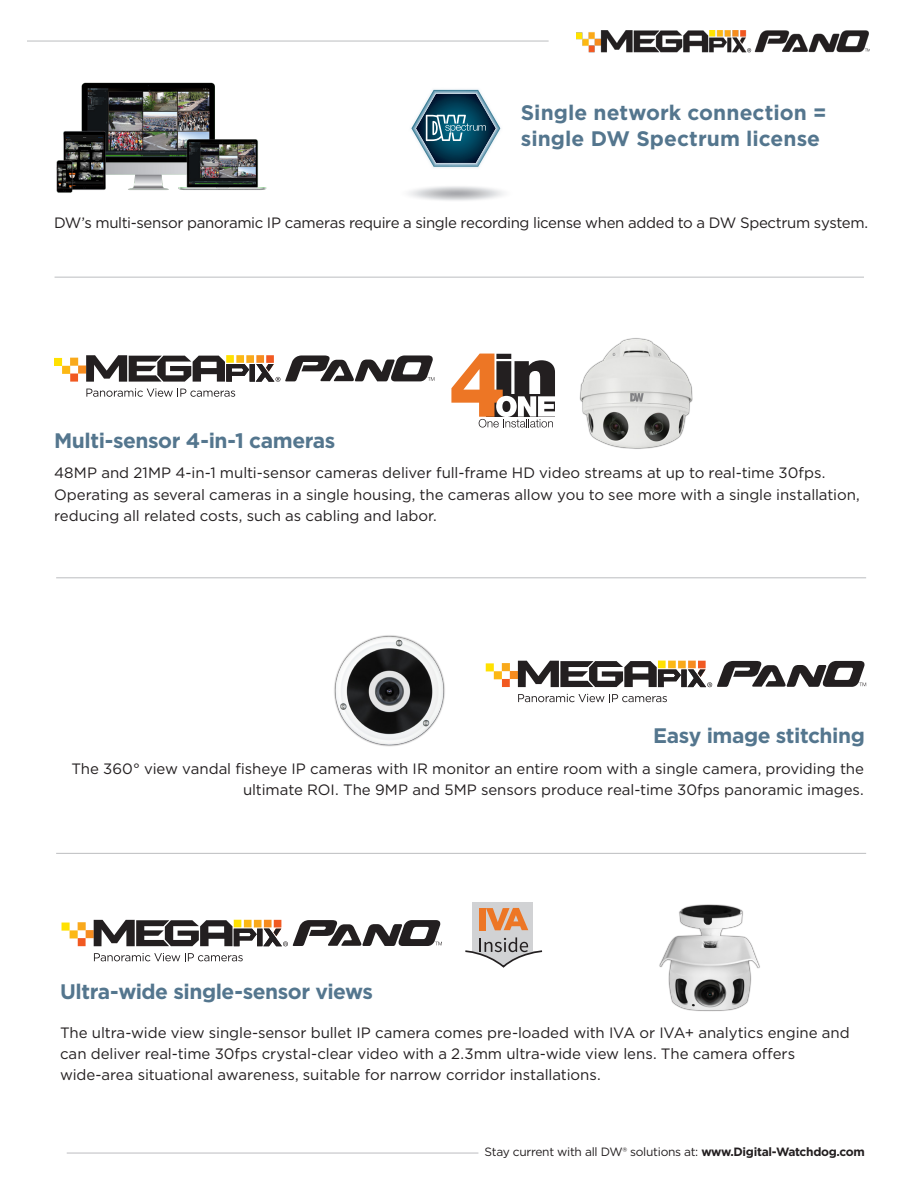
<style>
.page{position:relative;width:918px;height:1188px;background:#fff}
.page>*{position:absolute;margin:0;border:0;box-sizing:border-box;transform-origin:0 0}
.t1{font:700 21px "Gotham";letter-spacing:-.02em;color:#54768e}
.t2{font:700 21px/25.2px "Gotham";color:#54768e}
.t3{font:15px/21.3px "Gotham";letter-spacing:-.005em;color:#231f20}
.t4{font:15px "Gotham";letter-spacing:-.025em;color:#231f20}
.t5{font:12px "Gotham";letter-spacing:-.025em;color:#231f20}
.s1{font-weight:700}
</style>
<div class="page">
<hr style="left:55px;top:277px;width:809px;height:1px;background:#bcbdc0">
<img style="left:411px;top:89px;width:90px;height:79px">
<img style="left:412px;top:90px;width:88px;height:77px">
<svg style="left:416px;top:90px;width:80px;height:73px"></svg>
<hr style="left:67px;top:1153px;width:411px;height:1px;background:#bcbdc0">
<hr style="left:27px;top:41px;width:522px;height:1px;background:#bcbdc0">
<img style="left:576px;top:31px;width:294px;height:22px">
<img style="left:56px;top:82px;width:211px;height:111px">
<svg style="left:451px;top:354px;width:104px;height:74px"></svg>
<div style="left:246px;top:355px;width:8px;height:8px;background:#f9a91b"></div>
<div style="left:78px;top:366px;width:8px;height:8px;background:#f68c1f"></div>
<div style="left:70px;top:358px;width:8px;height:8px;background:#f9a91b"></div>
<div style="left:62px;top:366px;width:8px;height:8px;background:#fcb814"></div>
<div style="left:54px;top:358px;width:8px;height:8px;background:#ffe101"></div>
<div style="left:70px;top:374px;width:8px;height:8px;background:#f15921"></div>
<div style="left:250px;top:364px;width:5px;height:18px;background:#231f20"></div>
<svg style="left:86px;top:355px;width:163px;height:27px"></svg>
<svg style="left:256px;top:355px;width:178px;height:27px"></svg>
<svg style="left:86px;top:388px;width:149px;height:9px"></svg>
<div style="left:678px;top:661px;width:8px;height:7px;background:#f9a91b"></div>
<div style="left:510px;top:671px;width:8px;height:8px;background:#f68c1f"></div>
<div style="left:502px;top:663px;width:8px;height:8px;background:#f9a91b"></div>
<div style="left:494px;top:671px;width:8px;height:8px;background:#fcb814"></div>
<div style="left:486px;top:663px;width:8px;height:8px;background:#ffe101"></div>
<div style="left:502px;top:679px;width:8px;height:8px;background:#f15921"></div>
<div style="left:681px;top:670px;width:6px;height:17px;background:#231f20"></div>
<svg style="left:518px;top:661px;width:163px;height:26px"></svg>
<svg style="left:687px;top:661px;width:179px;height:26px"></svg>
<svg style="left:518px;top:694px;width:149px;height:8px"></svg>
<hr style="left:56px;top:577px;width:810px;height:1px;background:#bcbdc0">
<hr style="left:56px;top:853px;width:810px;height:1px;background:#bcbdc0">
<img style="left:579px;top:338px;width:114px;height:111px">
<img style="left:334px;top:635px;width:111px;height:112px">
<div style="left:254px;top:920px;width:8px;height:7px;background:#f9a91b"></div>
<div style="left:86px;top:930px;width:8px;height:8px;background:#f68c1f"></div>
<div style="left:78px;top:922px;width:8px;height:8px;background:#f9a91b"></div>
<div style="left:70px;top:930px;width:8px;height:8px;background:#fcb814"></div>
<div style="left:62px;top:923px;width:8px;height:8px;background:#ffe101"></div>
<div style="left:78px;top:938px;width:8px;height:8px;background:#f15921"></div>
<div style="left:257px;top:929px;width:5px;height:17px;background:#231f20"></div>
<svg style="left:94px;top:920px;width:163px;height:26px"></svg>
<svg style="left:263px;top:920px;width:179px;height:26px"></svg>
<svg style="left:94px;top:953px;width:149px;height:8px"></svg>
<div style="left:473px;top:902px;width:60px;height:51px;background:#d1d2d4"></div>
<svg style="left:465px;top:937px;width:77px;height:31px"></svg>
<div style="left:479px;top:908px;width:6px;height:22px;background:#ed7625"></div>
<svg style="left:486px;top:908px;width:42px;height:22px"></svg>
<img style="left:659px;top:904px;width:101px;height:108px">
<p class="t2" style="left:521px;top:100px;width:307px">Single network connection = single DW Spectrum license</p>
<p class="t4" style="left:54px;top:213px;width:816px">DW’s multi-sensor panoramic IP cameras require a single recording license when added to a DW Spectrum system.</p>
<p class="t1" style="left:54px;top:426px;width:283px">Multi-sensor 4-in-1 cameras</p>
<p class="t3" style="left:54px;top:462px;width:807px">48MP and 21MP 4-in-1 multi-sensor cameras deliver full-frame HD video streams at up to real-time 30fps.<br>Operating as several cameras in a single housing, the cameras allow you to see more with a single installation, reducing all related costs, such as cabling and labor.</p>
<p class="t1" style="left:653px;top:721px;width:213px">Easy image stitching</p>
<p class="t3" style="left:71px;top:757px;width:794px;text-align:right">The 360° view vandal fisheye IP cameras with IR monitor an entire room with a single camera, providing the ultimate ROI. The 9MP and 5MP sensors produce real-time 30fps panoramic images.</p>
<p class="t1" style="left:60px;top:978px;width:315px">Ultra-wide single-sensor views</p>
<p class="t3" style="left:60px;top:1021px;width:791px">The ultra-wide view single-sensor bullet IP camera comes pre-loaded with IVA or IVA+ analytics engine and can deliver real-time 30fps crystal-clear video with a 2.3mm ultra-wide view lens. The camera offers</p>
<p class="t3" style="left:60px;top:1064px;width:542px">wide-area situational awareness, suitable for narrow corridor installations.</p>
<p class="t5" style="left:485px;top:1144px;width:382px">Stay current with all DW® solutions at: <span class="s1">www.Digital-Watchdog.com</span></p>
</div>
